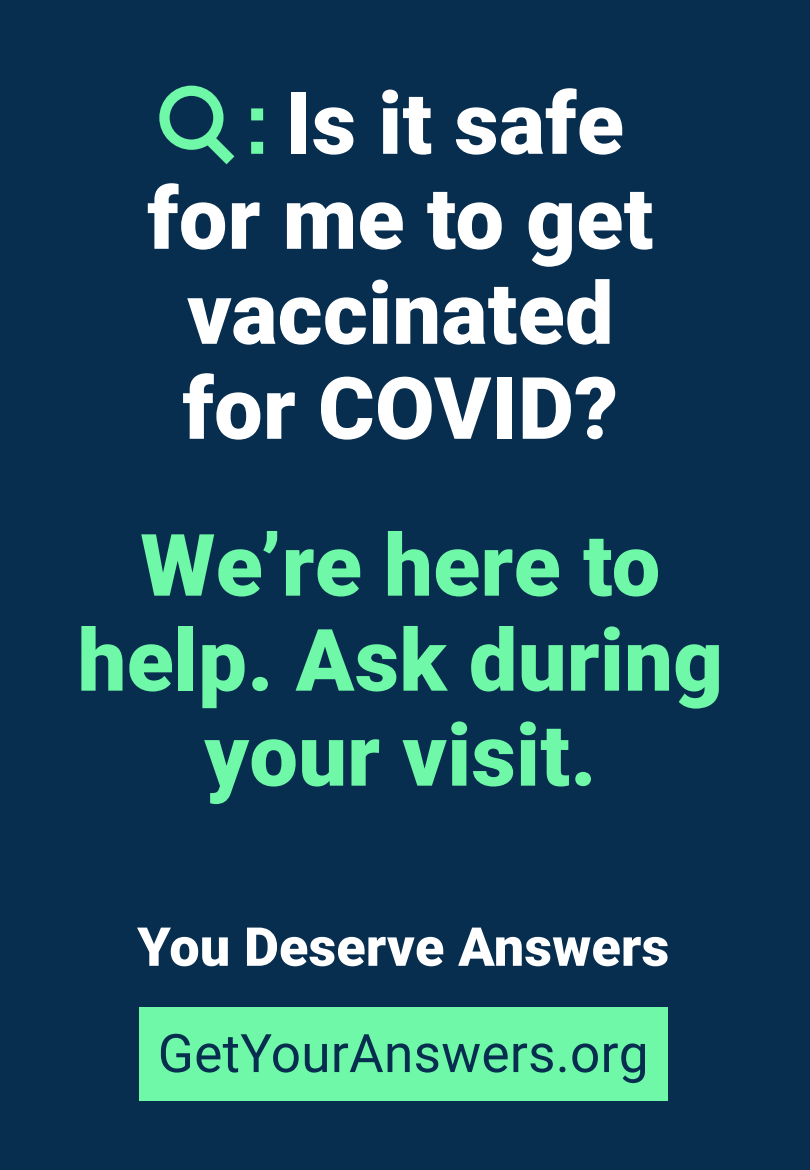
<style>
.page{position:relative;width:810px;height:1170px;background:#072e4f}
.page>*{position:absolute;margin:0;border:0;box-sizing:border-box;transform-origin:0 0}
.Tabs-2{font:900 86.25px "Roboto";letter-spacing:.005em;color:#fff}
.Tabs-2-2{font:900 86.25px/95px "Roboto";letter-spacing:.005em;color:#6ff8a8;text-align:center}
.Tabs-2-3{font:900 53.75px "Roboto";letter-spacing:.005em;color:#fff}
.Tabs-2-4{font:53.12px "Roboto";letter-spacing:.005em;color:#072e4f}
.s1{font-family:"Arial";font-weight:700;font-size:87.5px;color:#6ff8a8}
</style>
<div class="page">
<svg style="left:159px;top:86px;width:75px;height:78px"></svg>
<div style="left:139px;top:1007px;width:528px;height:94px;background:#6ff8a8"></div>
<p class="Tabs-2" style="left:243px;top:63px;width:383px"><span class="s1">:</span>Is it safe</p>
<p class="Tabs-2" style="left:147px;top:158px;width:507px">for me to get</p>
<p class="Tabs-2" style="left:187px;top:253px;width:428px">vaccinated</p>
<p class="Tabs-2" style="left:183px;top:348px;width:437px">for COVID?</p>
<p class="Tabs-2-2" style="left:78px;top:514px;width:647px">We’re here to help. Ask during your visit.</p>
<p class="Tabs-2-3" style="left:137px;top:909px;width:534px">You Deserve Answers</p>
<p class="Tabs-2-4" style="left:158px;top:1016px;width:492px">GetYourAnswers.org</p>
</div>
